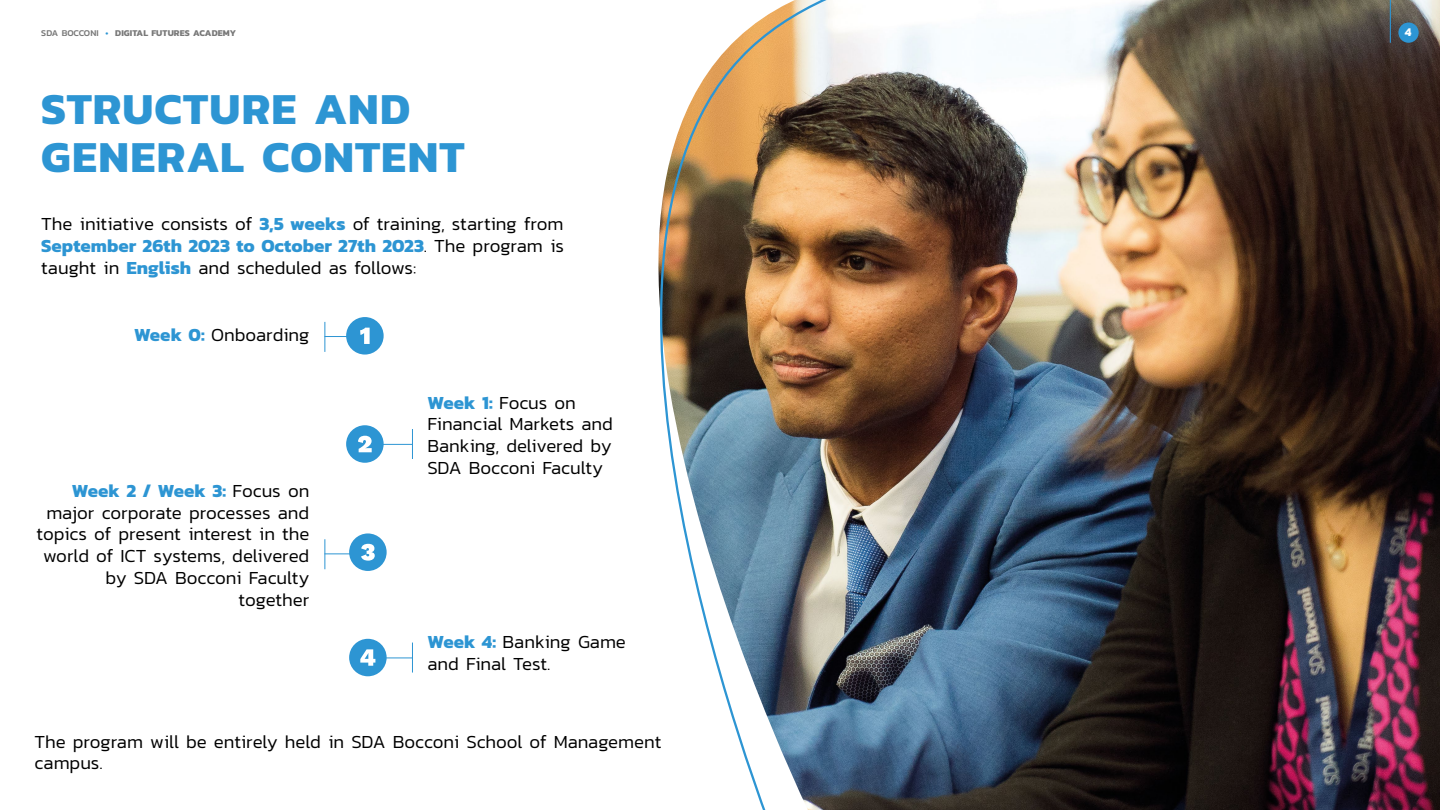
<style>
.page{position:relative;width:1440px;height:810px;background:#fff}
.page>*{position:absolute;margin:0;border:0;box-sizing:border-box;transform-origin:0 0}
.t1{font:700 45px/48.8px "Kanit";letter-spacing:.025em;color:#2d95d3}
.t2{font:300 18.75px/21.8px "Kanit";letter-spacing:-.005em;color:#000}
.t3{font:700 12px "Kanit";color:#fff}
.t4{font:700 9px "Kanit";letter-spacing:.01em;color:#787878}
.s1{font-weight:500}
.s2{font-weight:500;color:#2d95d3}
.s3{font-weight:700;color:#2d95d3}
</style>
<div class="page">
<img style="left:658px;top:0;width:782px;height:810px">
<div style="left:1398px;top:23px;width:21px;height:20px;background:#2d95d3;border-radius:50%"></div>
<hr style="left:1390px;top:0;width:1px;height:43px;background:#2d95d3">
<div style="left:346px;top:317px;width:38px;height:38px;background:#2d95d3;border-radius:50%"></div>
<svg style="left:360px;top:328px;width:10px;height:16px"></svg>
<div style="left:346px;top:425px;width:38px;height:38px;background:#2d95d3;border-radius:50%"></div>
<svg style="left:358px;top:436px;width:14px;height:16px"></svg>
<div style="left:349px;top:533px;width:38px;height:38px;background:#2d95d3;border-radius:50%"></div>
<svg style="left:361px;top:544px;width:14px;height:17px"></svg>
<div style="left:349px;top:639px;width:38px;height:37px;background:#2d95d3;border-radius:50%"></div>
<svg style="left:360px;top:649px;width:15px;height:17px"></svg>
<hr style="left:325px;top:322px;width:1px;height:30px;background:#2d95d3">
<hr style="left:325px;top:336px;width:30px;height:1px;background:#2d95d3">
<hr style="left:325px;top:539px;width:1px;height:30px;background:#2d95d3">
<hr style="left:325px;top:554px;width:30px;height:1px;background:#2d95d3">
<hr style="left:412px;top:643px;width:1px;height:30px;background:#2d95d3">
<hr style="left:383px;top:658px;width:30px;height:1px;background:#2d95d3">
<hr style="left:412px;top:429px;width:1px;height:30px;background:#2d95d3">
<hr style="left:383px;top:444px;width:30px;height:1px;background:#2d95d3">
<p class="t4" style="left:41px;top:26px;width:197px"><span class="s1">SDA BOCCONI</span> <span class="s2">•</span> DIGITAL FUTURES ACADEMY</p>
<p class="t3" style="left:1405px;top:23px;width:8px">4</p>
<h1 class="t1" style="left:41px;top:83px;width:425px">STRUCTURE AND<br>GENERAL CONTENT</h1>
<p class="t2" style="left:41px;top:213px;width:524px;text-align:justify">The initiative consists of <span class="s3">3,5 weeks</span> of training, starting from <span class="s3">September 26th 2023 to October 27th 2023</span>. The program is taught in <span class="s3">English</span> and scheduled as follows:</p>
<p class="t2" style="left:134px;top:324px;width:177px"><span class="s3">Week 0:</span> Onboarding</p>
<p class="t2" style="left:37px;top:479px;width:274px;text-align:right"><span class="s3">Week 2 / Week 3:</span> Focus on major corporate processes and topics of present interest in the world of ICT systems, delivered by SDA Bocconi Faculty together</p>
<p class="t2" style="left:428px;top:391px;width:187px"><span class="s3">Week 1:</span> Focus on<br>Financial Markets and<br>Banking, delivered by<br>SDA Bocconi Faculty</p>
<p class="t2" style="left:427px;top:631px;width:200px"><span class="s3">Week 4:</span> Banking Game and Final Test.</p>
<p class="t2" style="left:35px;top:730px;width:628px">The program will be entirely held in SDA Bocconi School of Management campus.</p>
</div>
